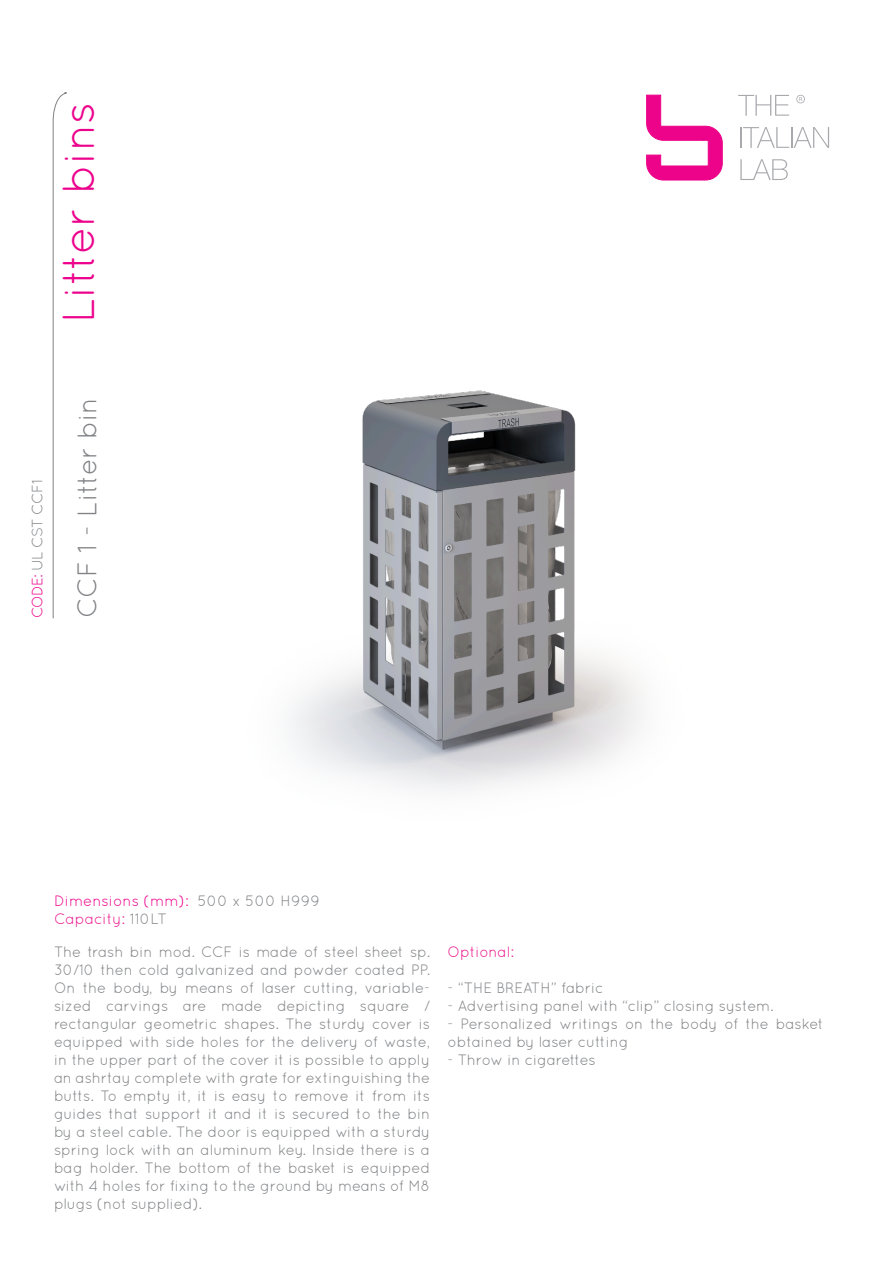
<style>
.page{position:relative;width:893px;height:1263px;background:#fff}
.page>*{position:absolute;margin:0;border:0;box-sizing:border-box;transform-origin:0 0}
.t1{font:45px "Quicksand";color:#ed028c}
.t2{font:27px "Quicksand";color:#808285}
.t3{font:15px/18px "Quicksand";letter-spacing:-.01em;color:#808285;text-align:justify}
.t4{font:15px "Quicksand";color:#ed028c}
.t5{font:15px "Quicksand";color:#ea148b}
.t6{font:15px "Quicksand";letter-spacing:-.05em;color:#808285}
.s1{color:#ed028c}
.s2{color:#808285}
</style>
<div class="page">
<img style="left:290px;top:390px;width:352px;height:401px">
<svg style="left:738px;top:95px;width:51px;height:21px"></svg>
<hr style="left:740px;top:127px;width:2px;height:21px;background:#a8a9ad">
<svg style="left:743px;top:127px;width:86px;height:21px"></svg>
<svg style="left:740px;top:159px;width:48px;height:21px"></svg>
<svg style="left:646px;top:94px;width:77px;height:87px"></svg>
<svg style="left:796px;top:95px;width:9px;height:8px"></svg>
<svg style="left:52px;top:92px;width:15px;height:527px"></svg>
<p class="t1" style="left:53px;top:323px;width:223px;rotate:-90deg">Litter bins</p>
<p class="t6" style="left:29px;top:618px;width:140px;rotate:-90deg"><span class="s1">CODE:</span> UL CST CCF1</p>
<p class="t2" style="left:71px;top:618px;width:223px;rotate:-90deg">CCF 1 - Litter bin</p>
<p class="t4" style="left:54px;top:892px;width:267px">Dimensions (mm): <span class="s2">500 x 500 H999</span></p>
<p class="t5" style="left:54px;top:910px;width:115px">Capacity: <span class="s2">110LT</span></p>
<p class="t3" style="left:54px;top:942px;width:378px">The trash bin mod. CCF is made of steel sheet sp.<br>30/10 then cold galvanized and powder coated PP.<br>On the body, by means of laser cutting, variable&shy;sized carvings are made depicting square / rectangular geometric shapes. The sturdy cover is equipped with side holes for the delivery of waste, in the upper part of the cover it is possible to apply an ashrtay complete with grate for extinguishing the butts. To empty it, it is easy to remove it from its guides that support it and it is secured to the bin by a steel cable. The door is equipped with a sturdy spring lock with an aluminum key. Inside there is a bag holder. The bottom of the basket is equipped with 4 holes for fixing to the ground by means of M8 plugs (not supplied).</p>
<p class="t5" style="left:448px;top:943px;width:68px">Optional:</p>
<p class="t3" style="left:448px;top:978px;width:158px">- “THE BREATH” fabric</p>
<p class="t3" style="left:448px;top:996px;width:328px">- Advertising panel with “clip” closing system.</p>
<p class="t3" style="left:448px;top:1014px;width:378px">- Personalized writings on the body of the basket obtained by laser cutting</p>
<p class="t3" style="left:448px;top:1050px;width:150px">- Throw in cigarettes</p>
</div>
